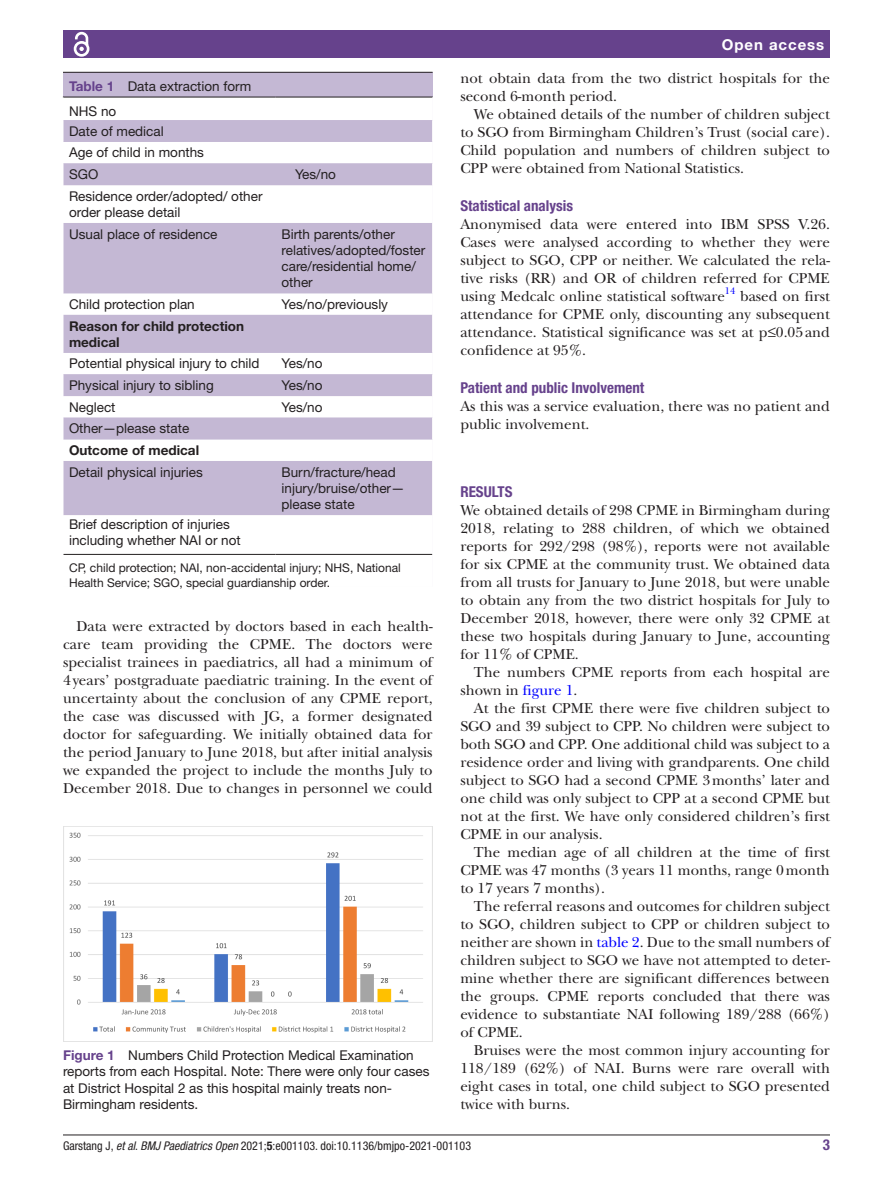
<style>
.page{position:relative;width:893px;height:1191px;background:#fff}
.page>*{position:absolute;margin:0;border:0;box-sizing:border-box;transform-origin:0 0}
.t1{font:15px/18px "New Baskerville";color:#231f20;text-align:justify}
.t2{font:700 condensed 15px "Helvetica Neue LT Std";color:#66428c}
.t3{font:700 15px "Helvetica Neue LT Std";letter-spacing:.065em;color:#fff}
.t4{font:13.5px/16.2px "Helvetica Neue LT Std";color:#231f20}
.t5{font:700 13.5px/16.2px "Helvetica Neue LT Std";color:#231f20}
.t6{font:12px/15px "Helvetica Neue LT Std";color:#231f20}
.t7{font:condensed 12px "Helvetica Neue LT Std";color:#231f20}
.t8{font:9.9px "New Baskerville";color:#00f}
.s1{font-weight:700;color:#66428c}
.s2{color:#00f}
.s3{font-style:italic}
.s4{font-weight:700}
</style>
<div class="page">
<hr style="left:63px;top:1134px;width:767px;height:1px;background:#231f20">
<div style="left:63px;top:31px;width:767px;height:27px;background:#66428c"></div>
<svg style="left:73px;top:31px;width:17px;height:26px"></svg>
<div style="left:63px;top:73px;width:370px;height:514px;background:#c4b8d4"></div>
<hr style="left:63px;top:72px;width:370px;height:1px;background:#231f20">
<div style="left:64px;top:98px;width:368px;height:489px;background:#fff"></div>
<svg style="left:64px;top:120px;width:368px;height:395px"></svg>
<hr style="left:63px;top:97px;width:213px;height:1px;background:#231f20">
<hr style="left:276px;top:97px;width:157px;height:1px;background:#231f20">
<hr style="left:63px;top:554px;width:213px;height:1px;background:#231f20">
<hr style="left:276px;top:554px;width:156px;height:1px;background:#231f20">
<svg style="left:63px;top:97px;width:1px;height:88px"></svg>
<hr style="left:63px;top:185px;width:1px;height:38px;background:#fff">
<hr style="left:63px;top:223px;width:1px;height:70px;background:#fff">
<svg style="left:63px;top:293px;width:1px;height:22px"></svg>
<hr style="left:63px;top:315px;width:1px;height:38px;background:#fff">
<svg style="left:63px;top:353px;width:1px;height:108px"></svg>
<hr style="left:63px;top:461px;width:1px;height:54px;background:#fff">
<hr style="left:63px;top:515px;width:1px;height:39px;background:#fff">
<hr style="left:63px;top:554px;width:1px;height:33px;background:#fff">
<svg style="left:432px;top:97px;width:1px;height:88px"></svg>
<hr style="left:432px;top:185px;width:1px;height:38px;background:#fff">
<hr style="left:432px;top:223px;width:1px;height:70px;background:#fff">
<svg style="left:432px;top:293px;width:1px;height:22px"></svg>
<hr style="left:432px;top:315px;width:1px;height:38px;background:#fff">
<svg style="left:432px;top:353px;width:1px;height:108px"></svg>
<hr style="left:432px;top:461px;width:1px;height:54px;background:#fff">
<hr style="left:432px;top:515px;width:1px;height:39px;background:#fff">
<hr style="left:432px;top:554px;width:1px;height:33px;background:#fff">
<hr style="left:69px;top:586px;width:364px;height:2px;background:#fff">
<img style="left:63px;top:826px;width:370px;height:215px">
<p class="t4" style="left:69px;top:73px;width:184px;line-height:25px"><span class="s1">Table 1</span> Data extraction form<br>NHS no</p>
<p class="t4" style="left:69px;top:120px;width:137px;line-height:21.6px">Date of medical<br>Age of child in months<br>SGO</p>
<p class="t4" style="left:295px;top:166px;width:42px">Yes/no</p>
<p class="t4" style="left:69px;top:188px;width:195px">Residence order/adopted/ other order please detail</p>
<p class="t4" style="left:69px;top:225px;width:150px">Usual place of residence</p>
<p class="t4" style="left:282px;top:225px;width:145px">Birth parents/other relatives/adopted/foster care/residential home/ other</p>
<p class="t4" style="left:69px;top:296px;width:127px">Child protection plan</p>
<p class="t4" style="left:282px;top:296px;width:108px">Yes/no/previously</p>
<p class="t5" style="left:69px;top:317px;width:177px">Reason for child protection medical</p>
<p class="t4" style="left:69px;top:355px;width:192px">Potential physical injury to child</p>
<p class="t4" style="left:282px;top:355px;width:42px">Yes/no</p>
<p class="t4" style="left:69px;top:377px;width:146px">Physical injury to sibling</p>
<p class="t4" style="left:282px;top:377px;width:42px">Yes/no</p>
<p class="t4" style="left:69px;top:398px;width:48px">Neglect</p>
<p class="t4" style="left:282px;top:398px;width:42px">Yes/no</p>
<p class="t4" style="left:69px;top:420px;width:122px">Other—please state</p>
<p class="t5" style="left:69px;top:442px;width:132px">Outcome of medical</p>
<p class="t4" style="left:69px;top:463px;width:135px">Detail physical injuries</p>
<p class="t4" style="left:282px;top:463px;width:124px">Burn/fracture/head injury/bruise/other— please state</p>
<p class="t4" style="left:69px;top:516px;width:173px">Brief description of injuries including whether NAI or not</p>
<p class="t6" style="left:69px;top:560px;width:333px">CP, child protection; NAI, non-accidental injury; NHS, National<br>Health Service; SGO, special guardianship order.</p>
<p class="t1" style="left:63px;top:617px;width:371px;text-indent:14px">Data were extracted by doctors based in each health&shy;care team providing the CPME. The doctors were specialist trainees in paediatrics, all had a minimum of 4years’ postgraduate paediatric training. In the event of uncertainty about the conclusion of any CPME report, the case was discussed with JG, a former designated doctor for safeguarding. We initially obtained data for the period January to June 2018, but after initial analysis we expanded the project to include the months July to December 2018. Due to changes in personnel we could</p>
<p class="t4" style="left:63px;top:1046px;width:368px"><span class="s1">Figure 1</span> Numbers Child Protection Medical Examination reports from each Hospital. Note: There were only four cases at District Hospital 2 as this hospital mainly treats non-Birmingham residents.</p>
<p class="t3" style="left:722px;top:35px;width:104px">Open access</p>
<p class="t1" style="left:460px;top:69px;width:371px">not obtain data from the two district hospitals for the second 6-month period.</p>
<p class="t1" style="left:460px;top:105px;width:371px;text-indent:14px">We obtained details of the number of children subject to SGO from Birmingham Children’s Trust (social care).<br>Child population and numbers of children subject to CPP were obtained from National Statistics.</p>
<p class="t2" style="left:460px;top:196px;width:114px">Statistical analysis</p>
<p class="t1" style="left:460px;top:215px;width:371px">Anonymised data were entered into IBM SPSS V.26.<br>Cases were analysed according to whether they were subject to SGO, CPP or neither. We calculated the rela&shy;tive risks (RR) and OR of children referred for CPME using Medcalc online statistical software</p>
<p class="t8" style="left:725px;top:285px;width:12px">14</p>
<p class="t1" style="left:460px;top:287px;width:371px;text-indent:280px">based on first attendance for CPME only, discounting any subsequent attendance. Statistical significance was set at p≤0.05and confidence at 95%.</p>
<p class="t2" style="left:460px;top:378px;width:185px">Patient and public Involvement</p>
<p class="t1" style="left:460px;top:397px;width:371px">As this was a service evaluation, there was no patient and public involvement.</p>
<p class="t2" style="left:460px;top:483px;width:54px">RESULTS</p>
<p class="t1" style="left:460px;top:501px;width:371px">We obtained details of 298 CPME in Birmingham during 2018, relating to 288 children, of which we obtained reports for 292/298 (98%), reports were not available for six CPME at the community trust. We obtained data from all trusts for January to June 2018, but were unable to obtain any from the two district hospitals for July to December 2018, however, there were only 32 CPME at these two hospitals during January to June, accounting for 11% of CPME.</p>
<p class="t1" style="left:460px;top:663px;width:371px;text-indent:14px">The numbers CPME reports from each hospital are shown in <span class="s2">figure 1</span>.</p>
<p class="t1" style="left:460px;top:699px;width:371px;text-indent:14px">At the first CPME there were five children subject to SGO and 39 subject to CPP. No children were subject to both SGO and CPP. One additional child was subject to a residence order and living with grandparents. One child subject to SGO had a second CPME 3months’ later and one child was only subject to CPP at a second CPME but not at the first. We have only considered children’s first CPME in our analysis.</p>
<p class="t1" style="left:460px;top:843px;width:371px;text-indent:14px">The median age of all children at the time of first CPME was 47 months (3 years 11 months, range 0month to 17 years 7 months).</p>
<p class="t1" style="left:460px;top:897px;width:371px;text-indent:14px">The referral reasons and outcomes for children subject to SGO, children subject to CPP or children subject to neither are shown in <span class="s2">table 2</span>. Due to the small numbers of children subject to SGO we have not attempted to deter&shy;mine whether there are significant differences between the groups. CPME reports concluded that there was evidence to substantiate NAI following 189/288 (66%) of CPME.</p>
<p class="t1" style="left:460px;top:1041px;width:371px;text-indent:14px">Bruises were the most common injury accounting for 118/189 (62%) of NAI. Burns were rare overall with eight cases in total, one child subject to SGO presented twice with burns.</p>
<p class="t7" style="left:63px;top:1138px;width:410px">Garstang J, <span class="s3">et al</span>. <span class="s3">BMJ Paediatrics Open</span> 2021;<span class="s4">5</span>:e001103. doi:10.1136/bmjpo-2021-001103</p>
<p class="t2" style="left:823px;top:1135px;width:9px">3</p>
</div>
